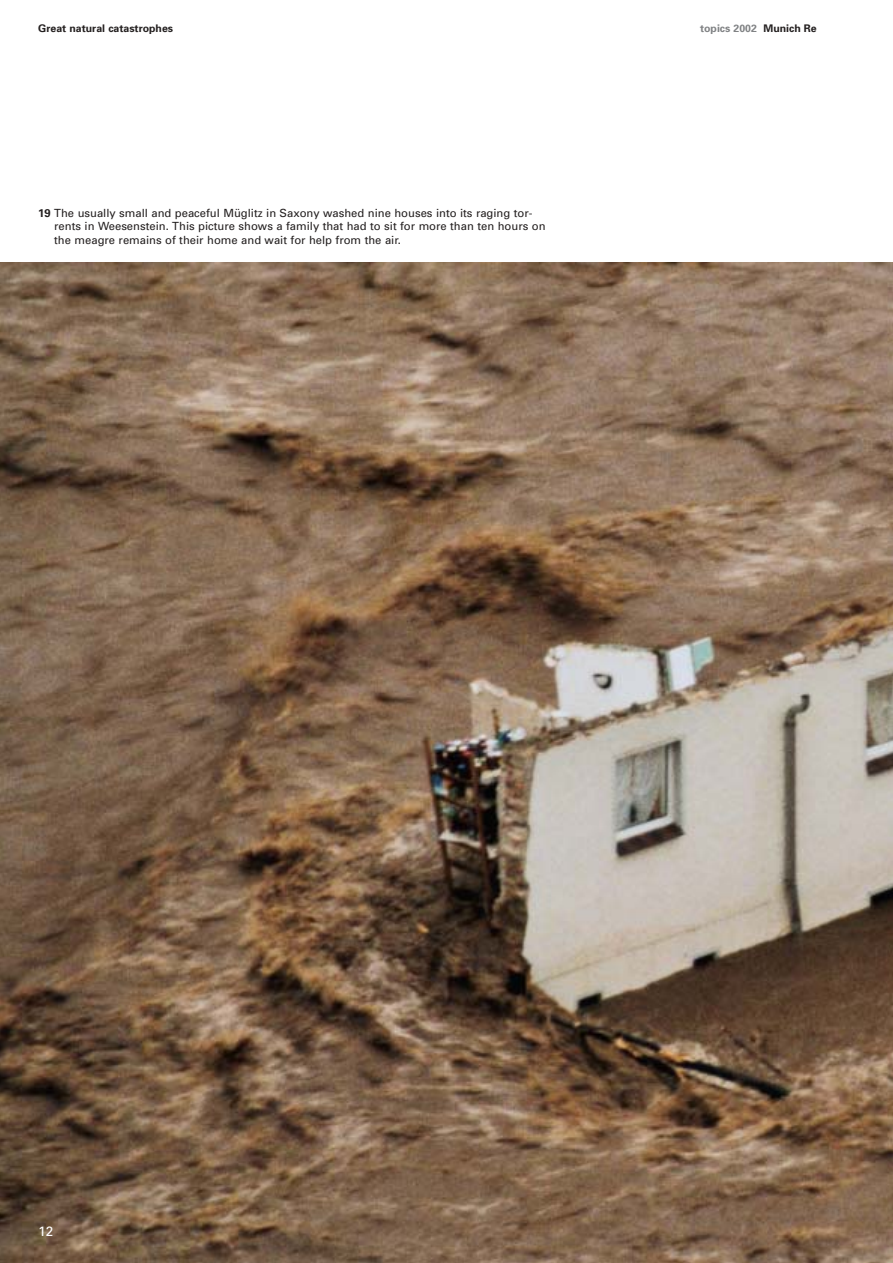
<style>
.page{position:relative;width:893px;height:1263px;background:#fff}
.page>*{position:absolute;margin:0;border:0;box-sizing:border-box;transform-origin:0 0}
.t1{font:13.5px "Univers";color:#fff}
.t2{font:11.25px/14px "Univers";color:#231f1f}
.t3{font:700 10.5px "Univers";color:#231f1f}
.t4{font:700 10.5px "Univers";color:#808284}
.s1{color:#231f1f}
.s2{font-weight:700}
</style>
<div class="page">
<img style="left:0;top:262px;width:892px;height:1001px">
<p class="t3" style="left:38px;top:25px;width:136px">Great natural catastrophes</p>
<p class="t4" style="left:700px;top:25px;width:118px">topics 2002 <span class="s1">Munich Re</span></p>
<p class="t2" style="left:54px;top:207px;width:493px;text-indent:-16px"><span class="s2">19</span> The usually small and peaceful Müglitz in Saxony washed nine houses into its raging tor&shy;rents in Weesenstein. This picture shows a family that had to sit for more than ten hours on the meagre remains of their home and wait for help from the air.</p>
<p class="t1" style="left:38px;top:1226px;width:17px">12</p>
</div>
